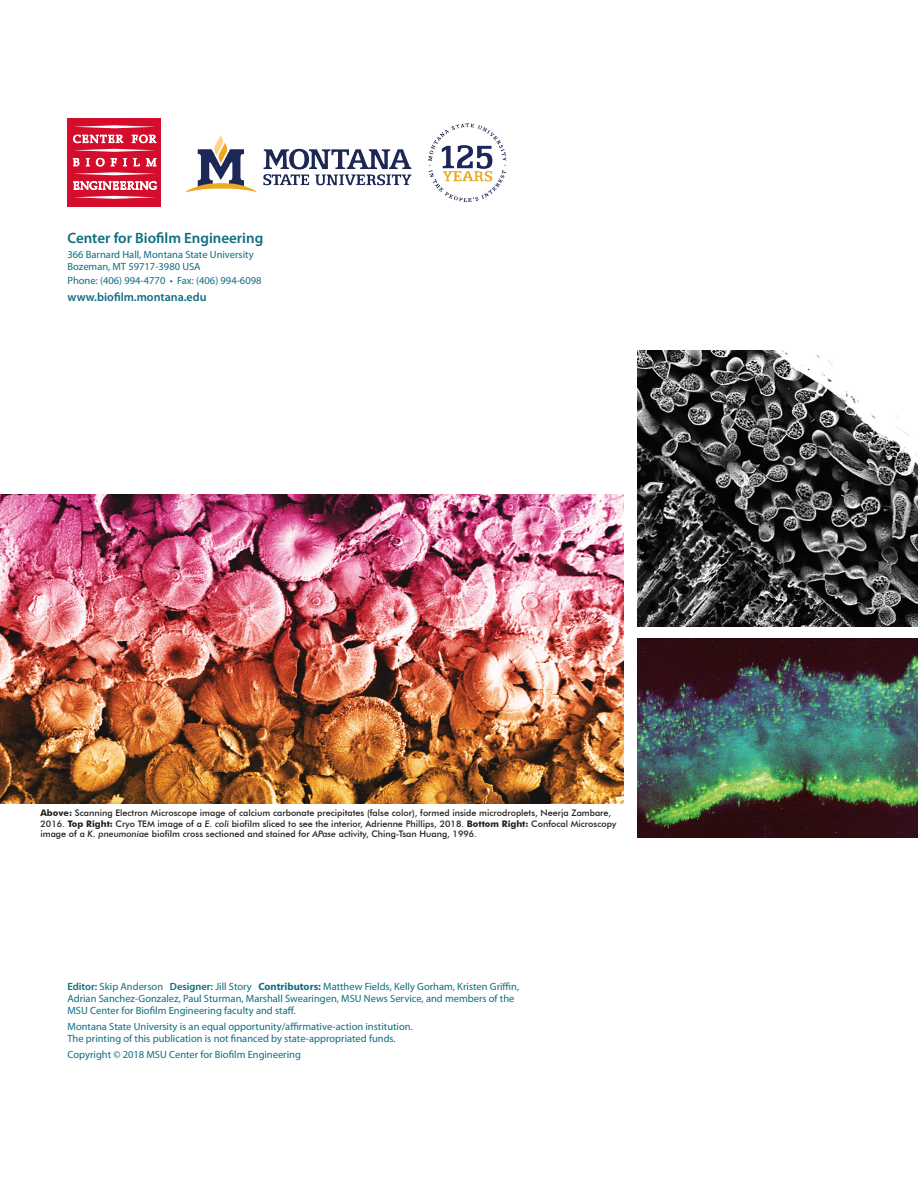
<style>
.page{position:relative;width:918px;height:1188px;background:#fff}
.page>*{position:absolute;margin:0;border:0;box-sizing:border-box;transform-origin:0 0}
.t1{font:600 15px "Myriad Pro";color:#0e6d81}
.t2{font:600 12px "Myriad Pro";color:#0e6d81}
.t3{font:10.5px/12px "Myriad Pro";color:#0e6d81}
.captions{font:500 9px/10.5px "Futura BT";color:#231f20}
.s1{font-weight:700}
.s2{font-style:italic}
.s3{font-weight:600}
</style>
<div class="page">
<img style="left:0;top:494px;width:623px;height:310px">
<img style="left:185px;top:123px;width:322px;height:79px">
<div style="left:68px;top:118px;width:93px;height:88px;background:#d30d2b"></div>
<svg style="left:74px;top:149px;width:81px;height:3px"></svg>
<svg style="left:74px;top:125px;width:81px;height:3px"></svg>
<svg style="left:74px;top:172px;width:81px;height:3px"></svg>
<svg style="left:74px;top:196px;width:81px;height:3px"></svg>
<svg style="left:73px;top:135px;width:50px;height:8px"></svg>
<svg style="left:132px;top:135px;width:24px;height:8px"></svg>
<svg style="left:73px;top:158px;width:6px;height:8px"></svg>
<svg style="left:86px;top:158px;width:3px;height:8px"></svg>
<svg style="left:96px;top:158px;width:8px;height:8px"></svg>
<svg style="left:111px;top:158px;width:5px;height:8px"></svg>
<svg style="left:123px;top:158px;width:4px;height:8px"></svg>
<svg style="left:133px;top:158px;width:7px;height:8px"></svg>
<svg style="left:146px;top:158px;width:10px;height:8px"></svg>
<svg style="left:73px;top:182px;width:84px;height:8px"></svg>
<img style="left:638px;top:350px;width:280px;height:277px">
<img style="left:638px;top:638px;width:280px;height:200px">
<p class="t1" style="left:68px;top:228px;width:197px">Center for Biofilm Engineering</p>
<p class="t3" style="left:68px;top:248px;width:188px">366 Barnard Hall, Montana State University<br>Bozeman, MT 59717-3980 USA</p>
<p class="t3" style="left:68px;top:275px;width:195px">Phone: (406) 994-4770 • Fax: (406) 994-6098</p>
<p class="t2" style="left:68px;top:289px;width:141px">www.biofilm.montana.edu</p>
<p class="captions" style="left:40px;top:808px;width:577px"><span class="s1">Above:</span> Scanning Electron Microscope image of calcium carbonate precipitates (false color), formed inside microdroplets, Neerja Zambare,<br>2016. <span class="s1">Top Right:</span> Cryo TEM image of a <span class="s2">E. coli</span> biofilm sliced to see the interior, Adrienne Phillips, 2018. <span class="s1">Bottom Right:</span> Confocal Microscopy image of a <span class="s2">K. pneumoniae</span> biofilm cross sectioned and stained for <span class="s2">APase</span> activity, Ching-Tsan Huang, 1996.</p>
<p class="t3" style="left:68px;top:980px;width:453px"><span class="s3">Editor:</span> Skip Anderson <span class="s3">Designer:</span> Jill Story <span class="s1">Contributors:</span> Matthew Fields, Kelly Gorham, Kristen Griffin,<br>Adrian Sanchez-Gonzalez, Paul Sturman, Marshall Swearingen, MSU News Service, and members of the<br>MSU Center for Biofilm Engineering faculty and staff.</p>
<p class="t3" style="left:68px;top:1021px;width:347px">Montana State University is an equal opportunity/affirmative-action institution.<br>The printing of this publication is not financed by state-appropriated funds.</p>
<p class="t3" style="left:68px;top:1049px;width:235px">Copyright © 2018 MSU Center for Biofilm Engineering</p>
</div>
